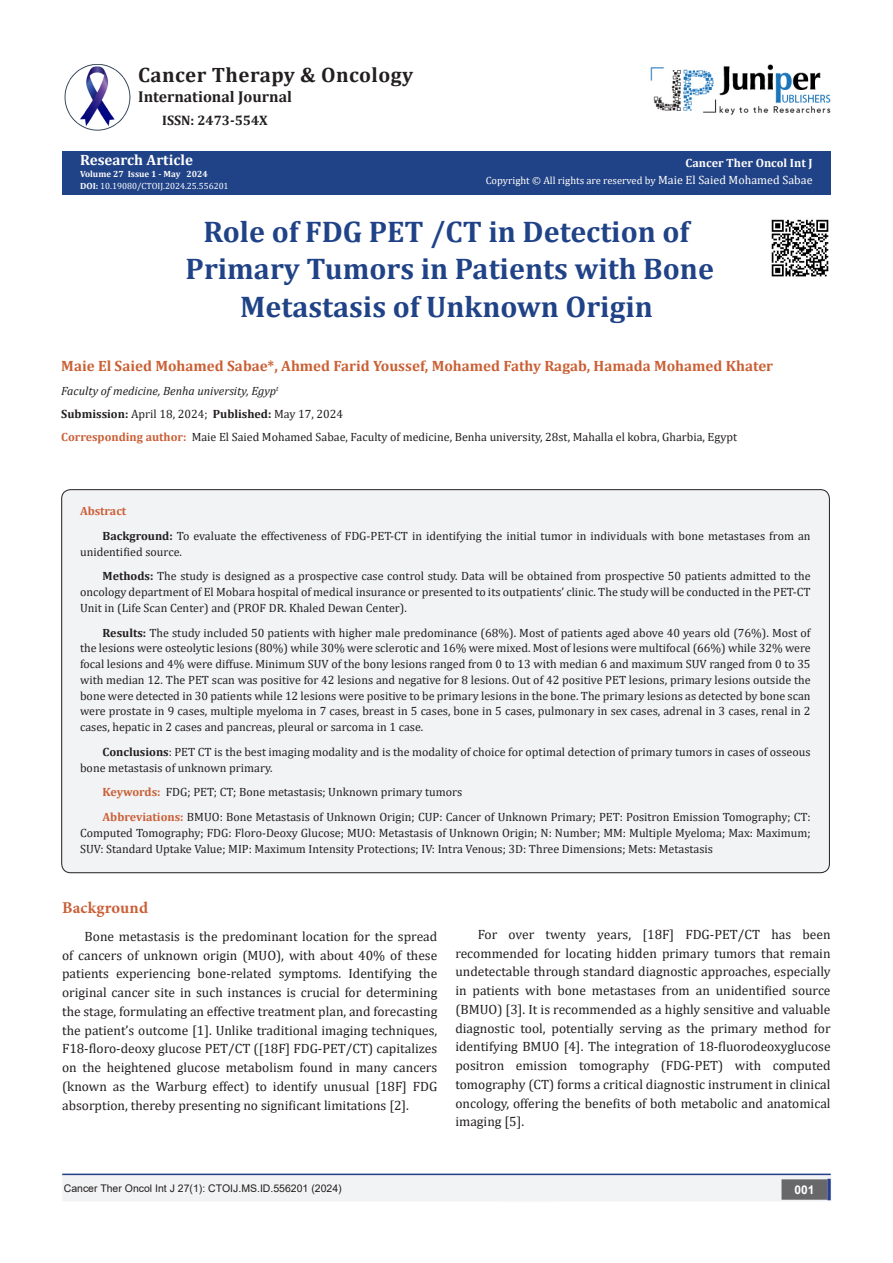
<style>
.page{position:relative;width:893px;height:1263px;background:#fff}
.page>*{position:absolute;margin:0;border:0;box-sizing:border-box;transform-origin:0 0}
.t1{font:700 30px/37.5px "Cambria";color:#204287;text-align:center}
.t2{font:700 20.85px "Cambria";letter-spacing:.02em;color:#231f20}
.t3{font:700 16.5px "Minion Pro";letter-spacing:.01em;color:#ca5f37}
.t4{font:700 15.75px "Cambria";color:#231f20}
.t5{font:700 15px "Cambria";color:#ca6035}
.t6{font:700 15px "Cambria";color:#fff}
.t7{font:700 13.8px "Cambria";color:#231f20}
.t8{font:13.5px/18.8px "Cambria";color:#231f20;text-align:justify}
.List_Paragraph{font:12px/15.8px "Cambria";color:#231f20;text-align:justify}
.t9{font:italic 12px "Cambria";color:#231f20}
.t10{font:700 12px "Cambria";color:#fffefc}
.t11{font:700 12px "Cambria";color:#ca5f37}
.t12{font:700 12px "Arial";color:#fff}
.t13{font:10.5px "Cambria";color:#fffefc}
.t14{font:10.5px "Arial";color:#231f20}
.t15{font:9px "Cambria";color:#fff}
.t16{font:700 9px "Cambria";color:#fcfcfc}
.s1{font-weight:700;color:#fcfcfc}
.s2{font-weight:700}
.s3{font-size:12px}
.s4{font-weight:700;color:#ca5f37}
</style>
<div class="page">
<div style="left:62px;top:151px;width:768px;height:44px;background:#204287"></div>
<div style="left:63px;top:1175px;width:493px;height:26px;background:#f2f3f4"></div>
<div style="left:62px;top:1174px;width:495px;height:27px;border:2px solid #f2f3f4"></div>
<div style="left:502px;top:1174px;width:329px;height:27px;background:#f2f3f4;border:2px solid #f2f3f4"></div>
<div style="left:782px;top:1180px;width:45px;height:19px;background:#68676a"></div>
<div style="left:781px;top:1179px;width:46px;height:21px;border:2px solid #68676a"></div>
<svg style="left:827px;top:1179px;width:4px;height:21px"></svg>
<img style="left:651px;top:64px;width:180px;height:51px">
<img style="left:64px;top:64px;width:66px;height:66px">
<hr style="left:62px;top:1173px;width:769px;height:2px;background:#253f8e">
<img style="left:771px;top:219px;width:58px;height:58px">
<div style="left:62px;top:490px;width:767px;height:383px;background:#f2f3f4;border-radius:9px"></div>
<p class="t2" style="left:138px;top:60px;width:276px">Cancer Therapy &amp; Oncology</p>
<p class="t4" style="left:138px;top:86px;width:155px">International Journal</p>
<p class="t7" style="left:162px;top:110px;width:107px">ISSN: 2473-554X</p>
<p class="t6" style="left:80px;top:149px;width:114px">Research Article</p>
<p class="t16" style="left:80px;top:168px;width:129px">Volume 27 Issue 1 - May 2024</p>
<p class="t15" style="left:80px;top:181px;width:150px"><span class="s1">DOI</span><span class="s2">:</span> 10.19080/CTOIJ.2024.25.556201</p>
<p class="t10" style="left:686px;top:154px;width:128px">Cancer Ther Oncol Int J</p>
<p class="t13" style="left:486px;top:175px;width:328px">Copyright © All rights are reserved by <span class="s3">Maie El Saied Mohamed Sabae</span></p>
<p class="t1" style="left:186px;top:212px;width:530px">Role of FDG PET /CT in Detection of<br>Primary Tumors in Patients with Bone<br>Metastasis of Unknown Origin</p>
<p class="t5" style="left:61px;top:356px;width:713px">Maie El Saied Mohamed Sabae*, Ahmed Farid Youssef, Mohamed Fathy Ragab, Hamada Mohamed Khater</p>
<p class="t9" style="left:61px;top:382px;width:219px">Faculty of medicine, Benha university, Egyp<sup>t</sup></p>
<p class="List_Paragraph" style="left:61px;top:406px;width:283px"><span class="s2">Submission:</span> April 18, 2024; <span class="s2">Published:</span> May 17, 2024</p>
<p class="List_Paragraph" style="left:61px;top:429px;width:677px"><span class="s4">Corresponding author:</span> Maie El Saied Mohamed Sabae, Faculty of medicine, Benha university, 28st, Mahalla el kobra, Gharbia, Egypt</p>
<p class="t11" style="left:80px;top:502px;width:48px">Abstract</p>
<p class="List_Paragraph" style="left:80px;top:528px;width:732px;text-indent:22px"><span class="s2">Background:</span> To evaluate the effectiveness of FDG-PET-CT in identifying the initial tumor in individuals with bone metastases from an unidentified source.</p>
<p class="List_Paragraph" style="left:80px;top:568px;width:732px;text-indent:22px"><span class="s2">Methods:</span> The study is designed as a prospective case control study. Data will be obtained from prospective 50 patients admitted to the oncology department of El Mobara hospital of medical insurance or presented to its outpatients’ clinic. The study will be conducted in the PET-CT Unit in (Life Scan Center) and (PROF DR. Khaled Dewan Center).</p>
<p class="List_Paragraph" style="left:80px;top:624px;width:732px;text-indent:22px"><span class="s2">Results:</span> The study included 50 patients with higher male predominance (68%). Most of patients aged above 40 years old (76%). Most of the lesions were osteolytic lesions (80%) while 30% were sclerotic and 16% were mixed. Most of lesions were multifocal (66%) while 32% were focal lesions and 4% were diffuse. Minimum SUV of the bony lesions ranged from 0 to 13 with median 6 and maximum SUV ranged from 0 to 35 with median 12. The PET scan was positive for 42 lesions and negative for 8 lesions. Out of 42 positive PET lesions, primary lesions outside the bone were detected in 30 patients while 12 lesions were positive to be primary lesions in the bone. The primary lesions as detected by bone scan were prostate in 9 cases, multiple myeloma in 7 cases, breast in 5 cases, bone in 5 cases, pulmonary in sex cases, adrenal in 3 cases, renal in 2 cases, hepatic in 2 cases and pancreas, pleural or sarcoma in 1 case.</p>
<p class="List_Paragraph" style="left:80px;top:744px;width:732px;text-indent:22px"><span class="s2">Conclusions</span>: PET CT is the best imaging modality and is the modality of choice for optimal detection of primary tumors in cases of osseous bone metastasis of unknown primary.</p>
<p class="List_Paragraph" style="left:103px;top:784px;width:361px"><span class="s4">Keywords:</span> FDG; PET; CT; Bone metastasis; Unknown primary tumors</p>
<p class="List_Paragraph" style="left:80px;top:809px;width:732px;text-indent:22px"><span class="s4">Abbreviations:</span> BMUO: Bone Metastasis of Unknown Origin; CUP: Cancer of Unknown Primary; PET: Positron Emission Tomography; CT:<br>Computed Tomography; FDG: Floro-Deoxy Glucose; MUO: Metastasis of Unknown Origin; N: Number; MM: Multiple Myeloma; Max: Maximum; SUV: Standard Uptake Value; MIP: Maximum Intensity Protections; IV: Intra Venous; 3D: Three Dimensions; Mets: Metastasis</p>
<p class="t3" style="left:62px;top:896px;width:87px">Background</p>
<p class="t8" style="left:62px;top:927px;width:377px;text-indent:22px">Bone metastasis is the predominant location for the spread of cancers of unknown origin (MUO), with about 40% of these patients experiencing bone-related symptoms. Identifying the original cancer site in such instances is crucial for determining the stage, formulating an effective treatment plan, and forecasting the patient’s outcome [1]. Unlike traditional imaging techniques, F18-floro-deoxy glucose PET/CT ([18F] FDG-PET/CT) capitalizes on the heightened glucose metabolism found in many cancers (known as the Warburg effect) to identify unusual [18F] FDG absorption, thereby presenting no significant limitations [2].</p>
<p class="t8" style="left:455px;top:925px;width:377px;text-indent:22px">For over twenty years, [18F] FDG-PET/CT has been recommended for locating hidden primary tumors that remain undetectable through standard diagnostic approaches, especially in patients with bone metastases from an unidentified source (BMUO) [3]. It is recommended as a highly sensitive and valuable diagnostic tool, potentially serving as the primary method for identifying BMUO [4]. The integration of 18-fluorodeoxyglucose positron emission tomography (FDG-PET) with computed tomography (CT) forms a critical diagnostic instrument in clinical oncology, offering the benefits of both metabolic and anatomical imaging [5].</p>
<p class="t14" style="left:64px;top:1181px;width:279px">Cancer Ther Oncol Int J 27(1): CTOIJ.MS.ID.556201 (2024)</p>
<p class="t12" style="left:794px;top:1181px;width:22px">001</p>
</div>
